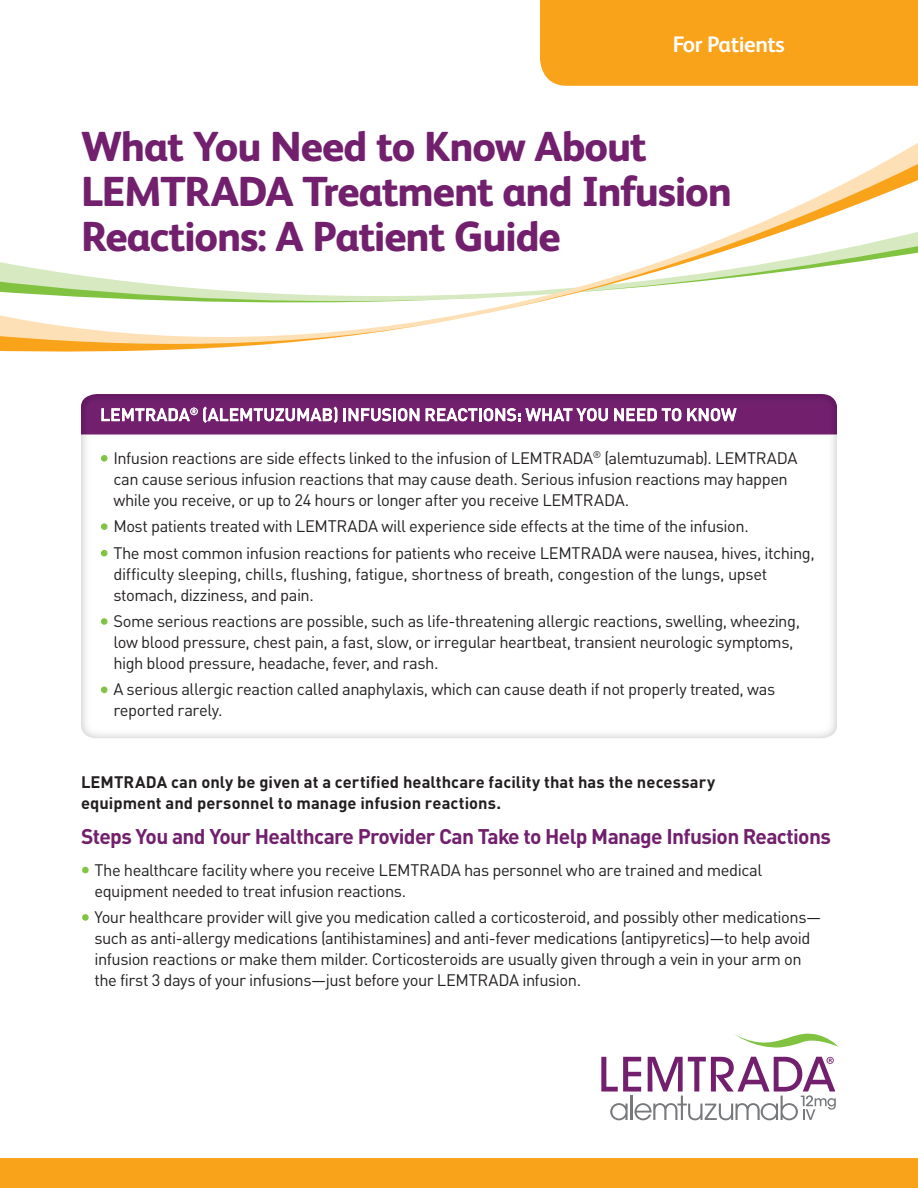
<style>
.page{position:relative;width:918px;height:1188px;background:#fff}
.page>*{position:absolute;margin:0;border:0;box-sizing:border-box;transform-origin:0 0}
.t1{font:800 42px/45px "FS Albert";letter-spacing:-.03em;color:#72206d}
.t2{font:700 22.5px "FS Albert";letter-spacing:-.02em;color:#fff}
.t3{font:700 21px "DIN Pro";letter-spacing:-.03em;color:#72206d}
.t4{font:16.5px/21px "DIN Pro";letter-spacing:-.03em;color:#231f20}
.t5{font:700 16.5px/21px "DIN Pro";letter-spacing:.005em;color:#231f20}
.s1{color:#81c340}
</style>
<div class="page">
<div style="left:0;top:1159px;width:918px;height:29px;background:#f9a31b"></div>
<svg style="left:0;top:154px;width:918px;height:198px"></svg>
<svg style="left:601px;top:1034px;width:237px;height:86px"></svg>
<div style="left:82px;top:867px;width:7px;height:6px;border:1px solid #81c340;border-radius:50%"></div>
<div style="left:82px;top:914px;width:7px;height:7px;border:1px solid #81c340;border-radius:50%"></div>
<div style="left:540px;top:0;width:378px;height:86px;background:#f9a31b"></div>
<img style="left:81px;top:394px;width:756px;height:344px">
<svg style="left:101px;top:408px;width:97px;height:13px"></svg>
<img style="left:334px;top:407px;width:3px;height:16px">
<img style="left:203px;top:407px;width:4px;height:16px">
<img style="left:721px;top:408px;width:16px;height:13px">
<svg style="left:687px;top:408px;width:33px;height:13px"></svg>
<svg style="left:614px;top:408px;width:67px;height:13px"></svg>
<svg style="left:542px;top:408px;width:66px;height:13px"></svg>
<img style="left:525px;top:408px;width:16px;height:13px">
<svg style="left:343px;top:408px;width:76px;height:13px"></svg>
<svg style="left:207px;top:408px;width:125px;height:13px"></svg>
<svg style="left:426px;top:408px;width:95px;height:13px"></svg>
<div style="left:101px;top:455px;width:7px;height:7px;border:1px solid #81c340;border-radius:50%"></div>
<div style="left:101px;top:523px;width:7px;height:7px;border:1px solid #81c340;border-radius:50%"></div>
<div style="left:101px;top:550px;width:7px;height:6px;border:1px solid #81c340;border-radius:50%"></div>
<div style="left:101px;top:618px;width:7px;height:7px;border:1px solid #81c340;border-radius:50%"></div>
<div style="left:101px;top:687px;width:7px;height:6px;border:1px solid #81c340;border-radius:50%"></div>
<h2 class="t2" style="left:673px;top:29px;width:113px">For Patients</h2>
<h1 class="t1" style="left:81px;top:122px;width:653px">What You Need to Know About<br>LEMTRADA Treatment and Infusion<br>Reactions: A Patient Guide</h1>
<p class="t4" style="left:113px;top:446px;width:686px;text-indent:-13px"><span class="s1">•</span> Infusion reactions are side effects linked to the infusion of LEMTRADA<sup>®</sup> (alemtuzumab). LEMTRADA can cause serious infusion reactions that may cause death. Serious infusion reactions may happen while you receive, or up to 24 hours or longer after you receive LEMTRADA.</p>
<p class="t4" style="left:100px;top:514px;width:650px"><span class="s1">•</span> Most patients treated with LEMTRADA will experience side effects at the time of the infusion.</p>
<p class="t4" style="left:113px;top:541px;width:703px;text-indent:-13px"><span class="s1">•</span> The most common infusion reactions for patients who receive LEMTRADA were nausea, hives, itching, difficulty sleeping, chills, flushing, fatigue, shortness of breath, congestion of the lungs, upset stomach, dizziness, and pain.</p>
<p class="t4" style="left:113px;top:609px;width:688px;text-indent:-13px"><span class="s1">•</span> Some serious reactions are possible, such as life-threatening allergic reactions, swelling, wheezing, low blood pressure, chest pain, a fast, slow, or irregular heartbeat, transient neurologic symptoms, high blood pressure, headache, fever, and rash.</p>
<p class="t4" style="left:113px;top:677px;width:663px;text-indent:-13px"><span class="s1">•</span> A serious allergic reaction called anaphylaxis, which can cause death if not properly treated, was reported rarely.</p>
<p class="t5" style="left:81px;top:769px;width:636px">LEMTRADA can only be given at a certified healthcare facility that has the necessary equipment and personnel to manage infusion reactions.</p>
<p class="t3" style="left:81px;top:819px;width:751px">Steps You and Your Healthcare Provider Can Take to Help Manage Infusion Reactions</p>
<p class="t4" style="left:94px;top:857px;width:669px;text-indent:-13px"><span class="s1">•</span> The healthcare facility where you receive LEMTRADA has personnel who are trained and medical equipment needed to treat infusion reactions.</p>
<p class="t4" style="left:94px;top:905px;width:728px;text-indent:-13px"><span class="s1">•</span> Your healthcare provider will give you medication called a corticosteroid, and possibly other medications— such as anti-allergy medications (antihistamines) and anti-fever medications (antipyretics)—to help avoid infusion reactions or make them milder. Corticosteroids are usually given through a vein in your arm on the first 3 days of your infusions—just before your LEMTRADA infusion.</p>
</div>
